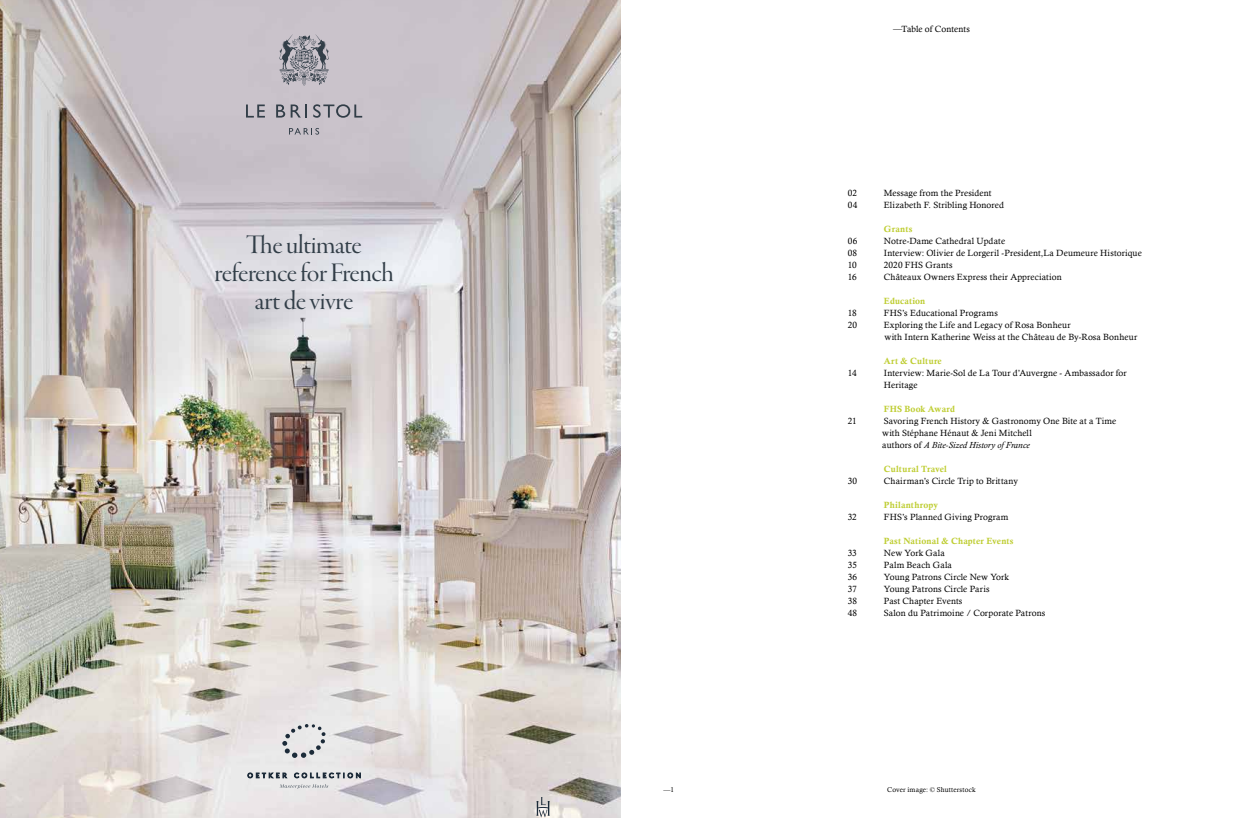
<style>
.page{position:relative;width:1242px;height:818px;background:#fff}
.page>*{position:absolute;margin:0;border:0;box-sizing:border-box;transform-origin:0 0}
.t1{font:27.8px/27.8px "Garamond Premr Pro Disp";letter-spacing:-.015em;color:#323e48;text-align:center}
.t2{font:9px/12px "Calisto";letter-spacing:.015em;color:#000}
.t3{font:9px "Calis MT Bol";letter-spacing:.015em;color:#becd31}
.t4{font:9px "Calis MT Bol";letter-spacing:.04em;color:#becd31}
.t5{font:7px "Calisto";letter-spacing:.025em;color:#000}
.s1{font-style:italic}
</style>
<div class="page">
<img style="left:0;top:0;width:621px;height:818px">
<svg style="left:289px;top:128px;width:30px;height:7px"></svg>
<svg style="left:278px;top:34px;width:52px;height:52px"></svg>
<svg style="left:246px;top:104px;width:19px;height:14px"></svg>
<svg style="left:276px;top:104px;width:9px;height:14px"></svg>
<svg style="left:291px;top:104px;width:16px;height:14px"></svg>
<svg style="left:313px;top:104px;width:49px;height:14px"></svg>
<svg style="left:536px;top:797px;width:14px;height:20px"></svg>
<svg style="left:282px;top:724px;width:43px;height:34px"></svg>
<svg style="left:279px;top:784px;width:49px;height:5px"></svg>
<svg style="left:294px;top:773px;width:67px;height:5px"></svg>
<svg style="left:247px;top:773px;width:40px;height:5px"></svg>
<h1 class="t1" style="left:215px;top:232px;width:181px">The ultimate reference for French art de vivre</h1>
<p class="t5" style="left:663px;top:786px;width:12px">—1</p>
<p class="t2" style="left:893px;top:23px;width:78px">—Table of Contents</p>
<p class="t2" style="left:848px;top:187px;width:11px">02</p>
<p class="t2" style="left:884px;top:187px;width:109px">Message from the President</p>
<p class="t2" style="left:848px;top:199px;width:11px">04</p>
<p class="t2" style="left:884px;top:199px;width:122px">Elizabeth F. Stribling Honored</p>
<p class="t3" style="left:884px;top:224px;width:30px">Grants</p>
<p class="t2" style="left:848px;top:235px;width:11px">06</p>
<p class="t2" style="left:884px;top:235px;width:123px">Notre-Dame Cathedral Update</p>
<p class="t2" style="left:848px;top:247px;width:11px">08</p>
<p class="t2" style="left:884px;top:247px;width:259px">Interview: Olivier de Lorgeril -President,La Deumeure Historique</p>
<p class="t2" style="left:848px;top:259px;width:10px">10</p>
<p class="t2" style="left:884px;top:259px;width:70px">2020 FHS Grants</p>
<p class="t2" style="left:848px;top:271px;width:10px">16</p>
<p class="t2" style="left:884px;top:271px;width:179px">Châteaux Owners Express their Appreciation</p>
<p class="t3" style="left:884px;top:296px;width:43px">Education</p>
<p class="t2" style="left:848px;top:307px;width:10px">18</p>
<p class="t2" style="left:884px;top:307px;width:115px">FHS’s Educational Programs</p>
<p class="t2" style="left:848px;top:319px;width:11px">20</p>
<p class="t2" style="left:884px;top:319px;width:255px">Exploring the Life and Legacy of Rosa Bonheur<br>with Intern Katherine Weiss at the Château de By-Rosa Bonheur</p>
<p class="t4" style="left:884px;top:356px;width:59px">Art &amp; Culture</p>
<p class="t2" style="left:848px;top:367px;width:10px">14</p>
<p class="t2" style="left:884px;top:367px;width:244px">Interview: Marie-Sol de La Tour d’Auvergne - Ambassador for<br>Heritage</p>
<p class="t3" style="left:884px;top:404px;width:73px">FHS Book Award</p>
<p class="t2" style="left:848px;top:415px;width:10px">21</p>
<p class="t2" style="left:882px;top:415px;width:235px">Savoring French History &amp; Gastronomy One Bite at a Time with Stéphane Hénaut &amp; Jeni Mitchell<br>authors of <span class="s1">A Bite-Sized History of France</span></p>
<p class="t3" style="left:884px;top:464px;width:64px">Cultural Travel</p>
<p class="t2" style="left:848px;top:475px;width:11px">30</p>
<p class="t2" style="left:884px;top:475px;width:136px">Chairman’s Circle Trip to Brittany</p>
<p class="t3" style="left:884px;top:500px;width:56px">Philanthropy</p>
<p class="t2" style="left:848px;top:511px;width:11px">32</p>
<p class="t2" style="left:884px;top:511px;width:126px">FHS’s Planned Giving Program</p>
<p class="t3" style="left:884px;top:536px;width:131px">Past National &amp; Chapter Events</p>
<p class="t2" style="left:848px;top:547px;width:11px">33</p>
<p class="t2" style="left:884px;top:547px;width:62px">New York Gala</p>
<p class="t2" style="left:848px;top:559px;width:11px">35</p>
<p class="t2" style="left:884px;top:559px;width:70px">Palm Beach Gala</p>
<p class="t2" style="left:848px;top:571px;width:11px">36</p>
<p class="t2" style="left:884px;top:571px;width:127px">Young Patrons Circle New York</p>
<p class="t2" style="left:848px;top:583px;width:11px">37</p>
<p class="t2" style="left:884px;top:583px;width:107px">Young Patrons Circle Paris</p>
<p class="t2" style="left:848px;top:595px;width:11px">38</p>
<p class="t2" style="left:884px;top:595px;width:80px">Past Chapter Events</p>
<p class="t2" style="left:848px;top:607px;width:11px">48</p>
<p class="t2" style="left:884px;top:607px;width:163px">Salon du Patrimoine / Corporate Patrons</p>
<p class="t5" style="left:887px;top:786px;width:90px">Cover image: © Shutterstock</p>
</div>
